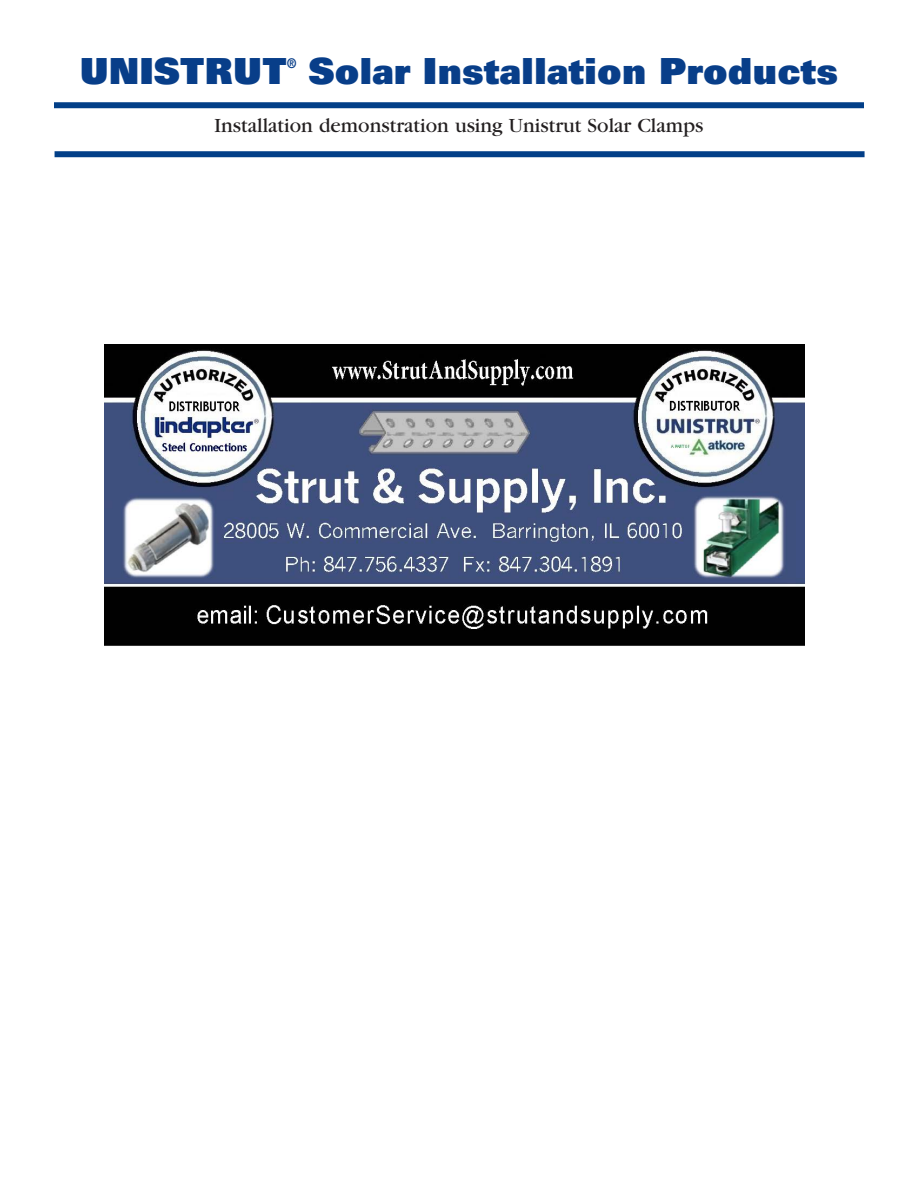
<style>
.page{position:relative;width:918px;height:1188px;background:#fff}
.page>*{position:absolute;margin:0;border:0;box-sizing:border-box;transform-origin:0 0}
.t1{font:900 39px "U85 Univers Extra";color:#083e89}
.t2{font:21px "Garamond";color:#231f20}
.t3{font:700 13.5px "Helvetica Neue";color:#083e89;scale:.85 1}
</style>
<div class="page">
<div style="left:54px;top:102px;width:810px;height:6px;background:#023f88"></div>
<div style="left:55px;top:151px;width:810px;height:6px;background:#023f88"></div>
<img style="left:104px;top:344px;width:701px;height:302px">
<h1 class="t1" style="left:80px;top:47px;width:209px">UNISTRUT</h1>
<p class="t3" style="left:287px;top:55px;width:12px">®</p>
<h1 class="t1" style="left:309px;top:47px;width:531px">Solar Installation Products</h1>
<p class="t2" style="left:214px;top:115px;width:491px">Installation demonstration using Unistrut Solar Clamps</p>
</div>
